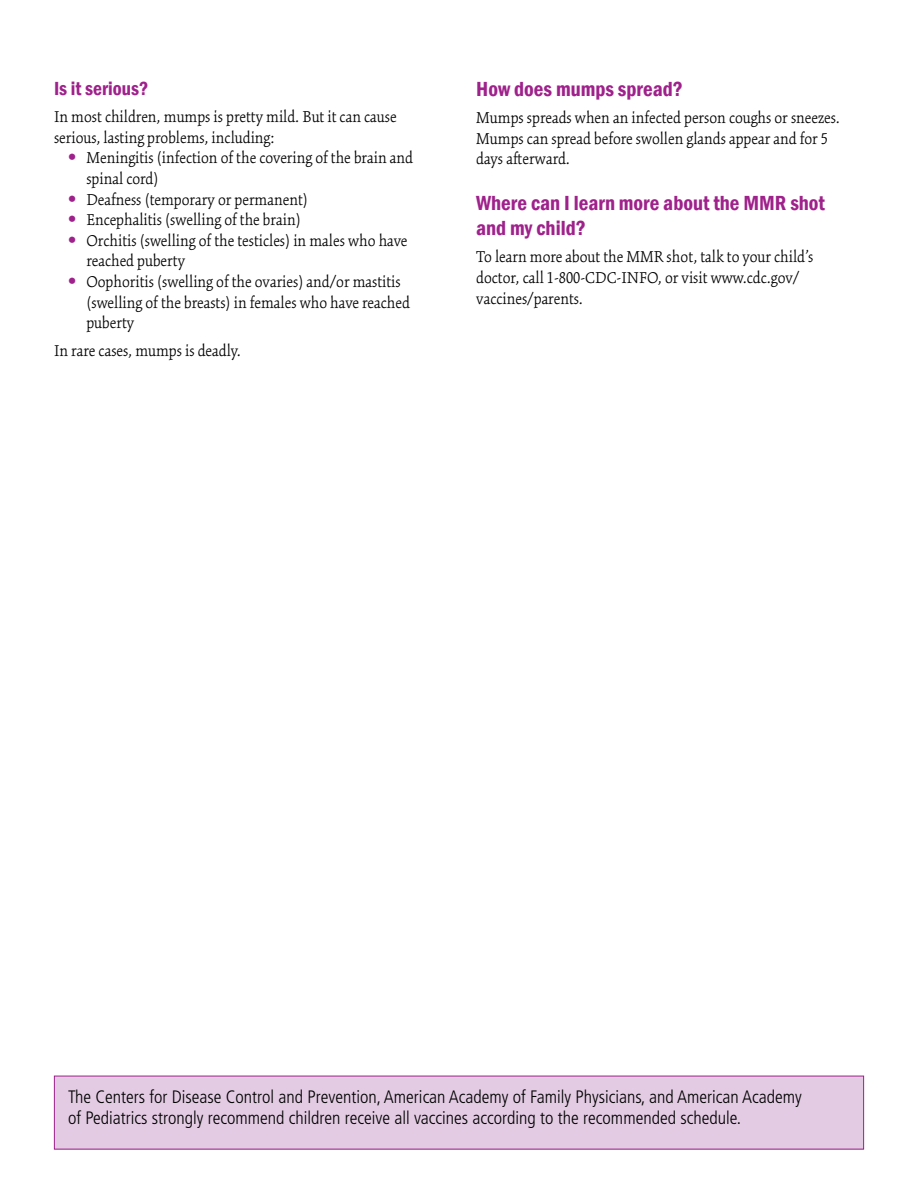
<style>
.page{position:relative;width:918px;height:1188px;background:#fff}
.page>*{position:absolute;margin:0;border:0;box-sizing:border-box;transform-origin:0 0}
.t1{font:600 condensed 21px/25.2px "Franklin Gothic";color:#9f218b}
.Body{font:600 condensed 19.5px "Franklin Gothic";color:#9f218b}
.t2{font:300 condensed 18px/21px "Frutiger LT Std";color:#000}
.Body-2{font:300 17.25px/20.7px "Kinesis Std";color:#000}
.s1{font-family:"Myriad Pro";font-weight:700;font-size:24px;color:#9f218b}
</style>
<div class="page">
<div style="left:54px;top:1076px;width:810px;height:73px;background:#e3cce3"></div>
<p class="Body" style="left:54px;top:75px;width:96px">Is it serious?</p>
<p class="Body-2" style="left:54px;top:106px;width:344px">In most children, mumps is pretty mild. But it can cause serious, lasting problems, including:</p>
<p class="Body-2" style="left:86px;top:148px;width:328px;text-indent:-18px"><span class="s1">•</span> Meningitis (infection of the covering of the brain and spinal cord)</p>
<p class="Body-2" style="left:68px;top:189px;width:241px"><span class="s1">•</span> Deafness (temporary or permanent)</p>
<p class="Body-2" style="left:68px;top:209px;width:234px"><span class="s1">•</span> Encephalitis (swelling of the brain)</p>
<p class="Body-2" style="left:86px;top:230px;width:323px;text-indent:-18px"><span class="s1">•</span> Orchitis (swelling of the testicles) in males who have reached puberty</p>
<p class="Body-2" style="left:86px;top:271px;width:325px;text-indent:-18px"><span class="s1">•</span> Oophoritis (swelling of the ovaries) and/or mastitis (swelling of the breasts) in females who have reached puberty</p>
<p class="Body-2" style="left:54px;top:340px;width:188px">In rare cases, mumps is deadly.</p>
<h2 class="t1" style="left:476px;top:76px;width:208px">How does mumps spread?</h2>
<p class="Body-2" style="left:476px;top:107px;width:365px">Mumps spreads when an infected person coughs or sneezes.<br>Mumps can spread before swollen glands appear and for 5 days afterward.</p>
<h2 class="t1" style="left:476px;top:190px;width:350px">Where can I learn more about the MMR shot and my child?</h2>
<p class="Body-2" style="left:476px;top:247px;width:339px">To learn more about the MMR shot, talk to your child’s doctor, call 1-800-CDC-INFO, or visit www.cdc.gov/ vaccines/parents.</p>
<p class="t2" style="left:68px;top:1087px;width:735px">The Centers for Disease Control and Prevention, American Academy of Family Physicians, and American Academy of Pediatrics strongly recommend children receive all vaccines according to the recommended schedule.</p>
</div>
